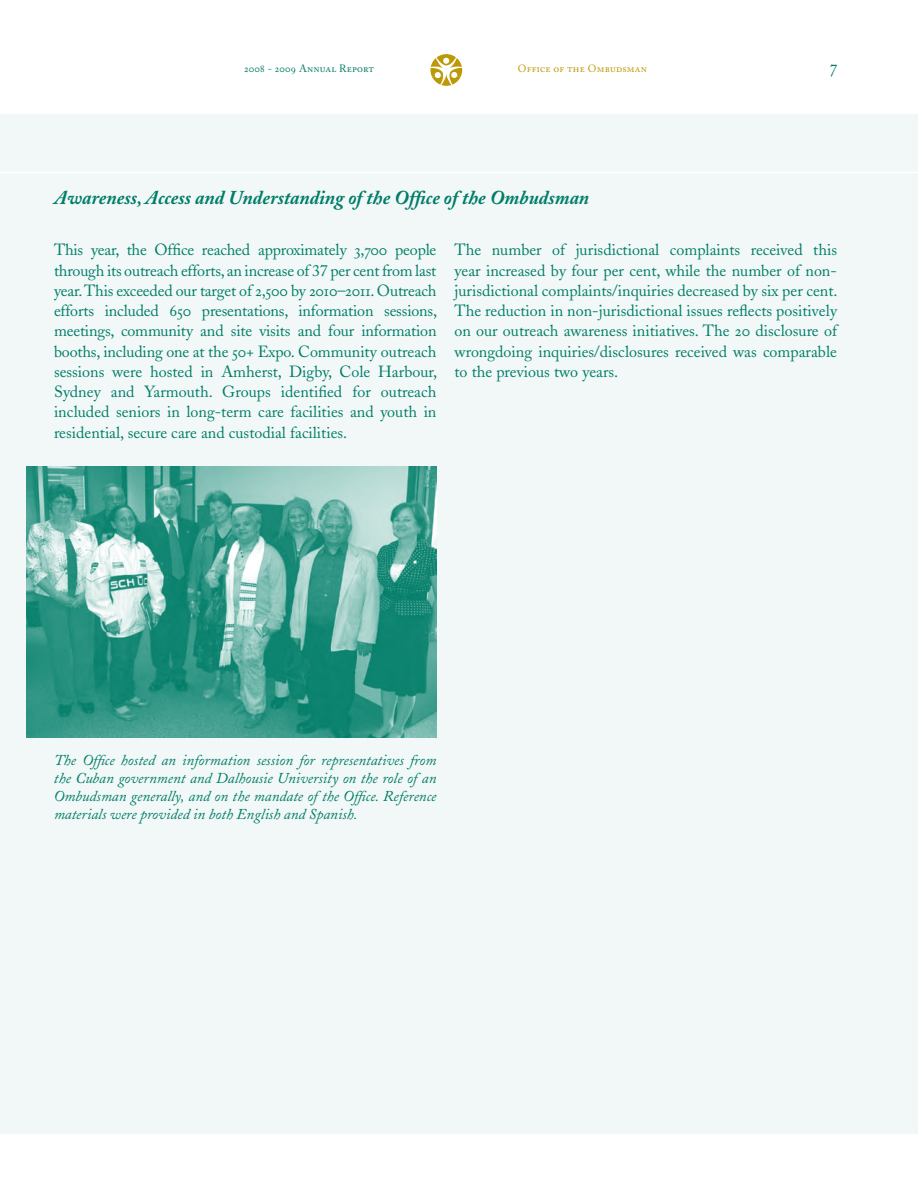
<style>
.page{position:relative;width:918px;height:1188px;background:#fff}
.page>*{position:absolute;margin:0;border:0;box-sizing:border-box;transform-origin:0 0}
.t1{font:italic 700 19.5px "Adobe Caslon";color:#007d68}
.t2{font:17.25px "Adobe Caslon Exp";color:#007d68}
.t3{font:16.05px/20.2px "Adobe Caslon";color:#007d68;text-align:justify}
.t4{font:italic 15px/18px "Adobe Caslon";color:#007d68;text-align:justify}
.t5{font:10.5px "Adobe Caslon Regular SC";letter-spacing:.015em;color:#007d68}
.t6{font:10.5px "Adobe Caslon Regular SC";letter-spacing:.015em;color:#bc9905}
.s1{font-family:"Adobe Caslon Regular SC"}
</style>
<div class="page">
<svg style="left:430px;top:54px;width:32px;height:32px"></svg>
<div style="left:0;top:115px;width:918px;height:1019px;background:#f2f8f7"></div>
<hr style="left:0;top:172px;width:918px;height:1px;background:#fff">
<img style="left:27px;top:466px;width:409px;height:272px">
<p class="t5" style="left:244px;top:63px;width:132px">2008 - 2009 Annual Report</p>
<p class="t6" style="left:518px;top:63px;width:130px">Office of the Ombudsman</p>
<p class="t2" style="left:830px;top:59px;width:8px">7</p>
<p class="t1" style="left:54px;top:186px;width:537px">Awareness, Access and Understanding of the Office of the Ombudsman</p>
<p class="t3" style="left:54px;top:240px;width:385px">This year, the Office reached approximately <span class="s1">3,700</span> people through its outreach efforts, an increase of 37 per cent from last year. This exceeded our target of <span class="s1">2,500</span> by <span class="s1">2010–2011</span>. Outreach efforts included <span class="s1">650</span> presentations, information sessions, meetings, community and site visits and four information booths, including one at the <span class="s1">50</span>+ Expo. Community outreach sessions were hosted in Amherst, Digby, Cole Harbour, Sydney and Yarmouth. Groups identified for outreach included seniors in long-term care facilities and youth in residential, secure care and custodial facilities.</p>
<p class="t3" style="left:455px;top:240px;width:385px">The number of jurisdictional complaints received this year increased by four per cent, while the number of non&shy;jurisdictional complaints/inquiries decreased by six per cent.<br>The reduction in non-jurisdictional issues reflects positively on our outreach awareness initiatives. The <span class="s1">20</span> disclosure of wrongdoing inquiries/disclosures received was comparable to the previous two years.</p>
<p class="t4" style="left:54px;top:751px;width:384px">The Office hosted an information session for representatives from the Cuban government and Dalhousie University on the role of an Ombudsman generally, and on the mandate of the Office. Reference materials were provided in both English and Spanish.</p>
</div>
